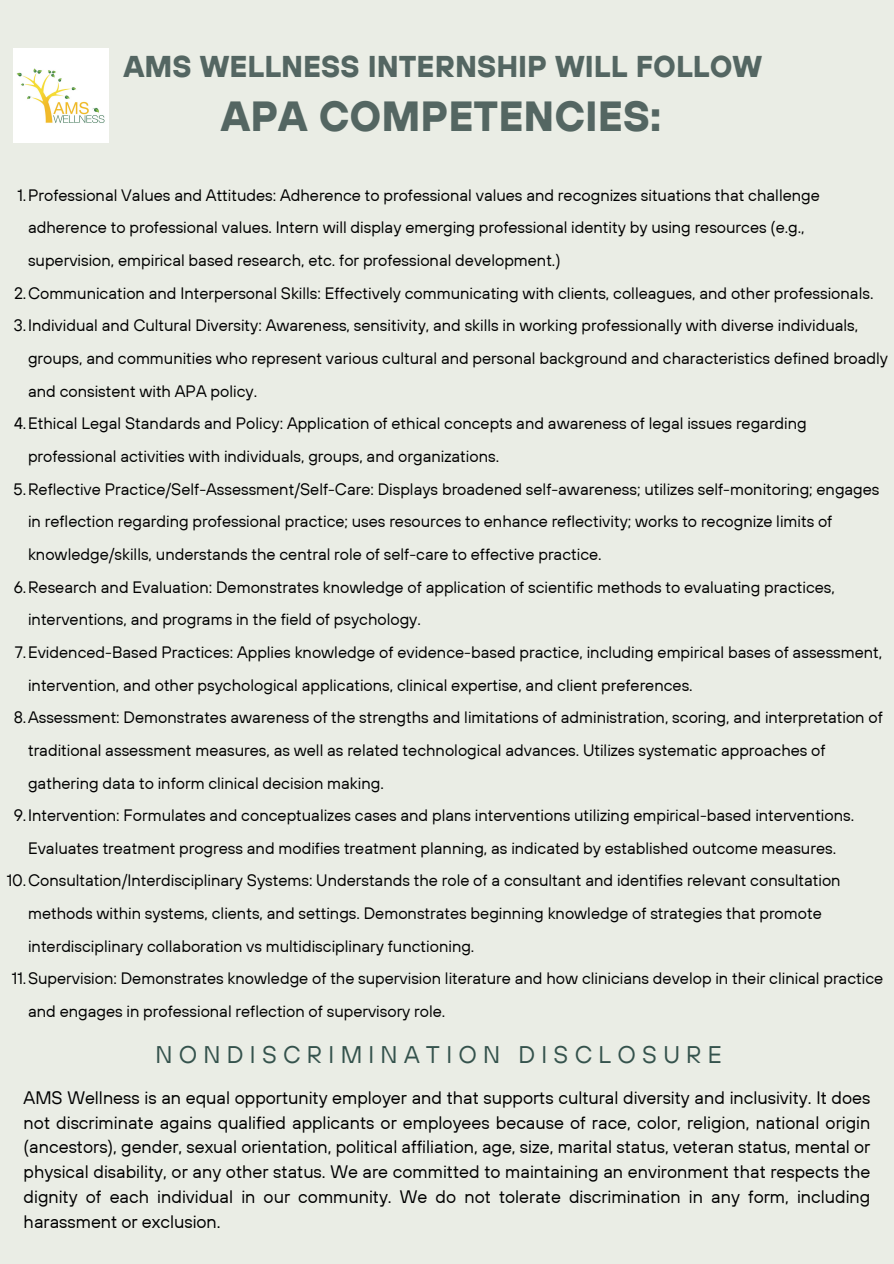
<style>
.page{position:relative;width:894px;height:1264px;background:#fff}
.page>*{position:absolute;margin:0;border:0;box-sizing:border-box;transform-origin:0 0}
.t1{font:700 42px "TT Hoves";color:#546662}
.t2{font:700 30px "TT Hoves";color:#546662}
.t3{font:24px "TT Hoves";letter-spacing:.26em;color:#34524c}
.t4{font:18px/24.8px "TT Hoves";color:#000;text-align:justify}
.t5{font:16.5px/32.7px "TT Hoves";color:#000}
</style>
<div class="page">
<div style="left:0;top:0;width:893px;height:1263px;background:#eaede5"></div>
<img style="left:14px;top:48px;width:94px;height:95px">
<h1 class="t2" style="left:124px;top:47px;width:640px">AMS WELLNESS INTERNSHIP WILL FOLLOW</h1>
<h1 class="t1" style="left:221px;top:89px;width:442px">APA COMPETENCIES:</h1>
<p class="t5" style="left:28px;top:178px;width:793px;text-indent:-11px">1.Professional Values and Attitudes: Adherence to professional values and recognizes situations that challenge adherence to professional values. Intern will display emerging professional identity by using resources (e.g., supervision, empirical based research, etc. for professional development.)</p>
<p class="t5" style="left:14px;top:276px;width:860px">2.Communication and Interpersonal Skills: Effectively communicating with clients, colleagues, and other professionals.</p>
<p class="t5" style="left:28px;top:309px;width:861px;text-indent:-14px">3.Individual and Cultural Diversity: Awareness, sensitivity, and skills in working professionally with diverse individuals, groups, and communities who represent various cultural and personal background and characteristics defined broadly and consistent with APA policy.</p>
<p class="t5" style="left:28px;top:407px;width:780px;text-indent:-14px">4.Ethical Legal Standards and Policy: Application of ethical concepts and awareness of legal issues regarding professional activities with individuals, groups, and organizations.</p>
<p class="t5" style="left:28px;top:472px;width:852px;text-indent:-14px">5.Reflective Practice/Self-Assessment/Self-Care: Displays broadened self-awareness; utilizes self-monitoring; engages in reflection regarding professional practice; uses resources to enhance reflectivity; works to recognize limits of knowledge/skills, understands the central role of self-care to effective practice.</p>
<p class="t5" style="left:28px;top:570px;width:808px;text-indent:-14px">6.Research and Evaluation: Demonstrates knowledge of application of scientific methods to evaluating practices, interventions, and programs in the field of psychology.</p>
<p class="t5" style="left:28px;top:635px;width:855px;text-indent:-13px">7.Evidenced-Based Practices: Applies knowledge of evidence-based practice, including empirical bases of assessment, intervention, and other psychological applications, clinical expertise, and client preferences.</p>
<p class="t5" style="left:28px;top:700px;width:856px;text-indent:-14px">8.Assessment: Demonstrates awareness of the strengths and limitations of administration, scoring, and interpretation of traditional assessment measures, as well as related technological advances. Utilizes systematic approaches of gathering data to inform clinical decision making.</p>
<p class="t5" style="left:14px;top:798px;width:841px;text-align:center">9.Intervention: Formulates and conceptualizes cases and plans interventions utilizing empirical-based interventions.<br>Evaluates treatment progress and modifies treatment planning, as indicated by established outcome measures.</p>
<p class="t5" style="left:28px;top:864px;width:813px;text-indent:-21px">10.Consultation/Interdisciplinary Systems: Understands the role of a consultant and identifies relevant consultation methods within systems, clients, and settings. Demonstrates beginning knowledge of strategies that promote interdisciplinary collaboration vs multidisciplinary functioning.</p>
<p class="t5" style="left:28px;top:962px;width:856px;text-indent:-16px">11.Supervision: Demonstrates knowledge of the supervision literature and how clinicians develop in their clinical practice and engages in professional reflection of supervisory role.</p>
<p class="t3" style="left:155px;top:1038px;width:568px">NONDISCRIMINATION DISCLOSURE</p>
<h2 class="t4" style="left:24px;top:1084px;width:848px">AMS Wellness is an equal opportunity employer and that supports cultural diversity and inclusivity. It does not discriminate agains qualified applicants or employees because of race, color, religion, national origin (ancestors), gender, sexual orientation, political affiliation, age, size, marital status, veteran status, mental or physical disability, or any other status. We are committed to maintaining an environment that respects the dignity of each individual in our community. We do not tolerate discrimination in any form, including harassment or exclusion.</h2>
</div>
